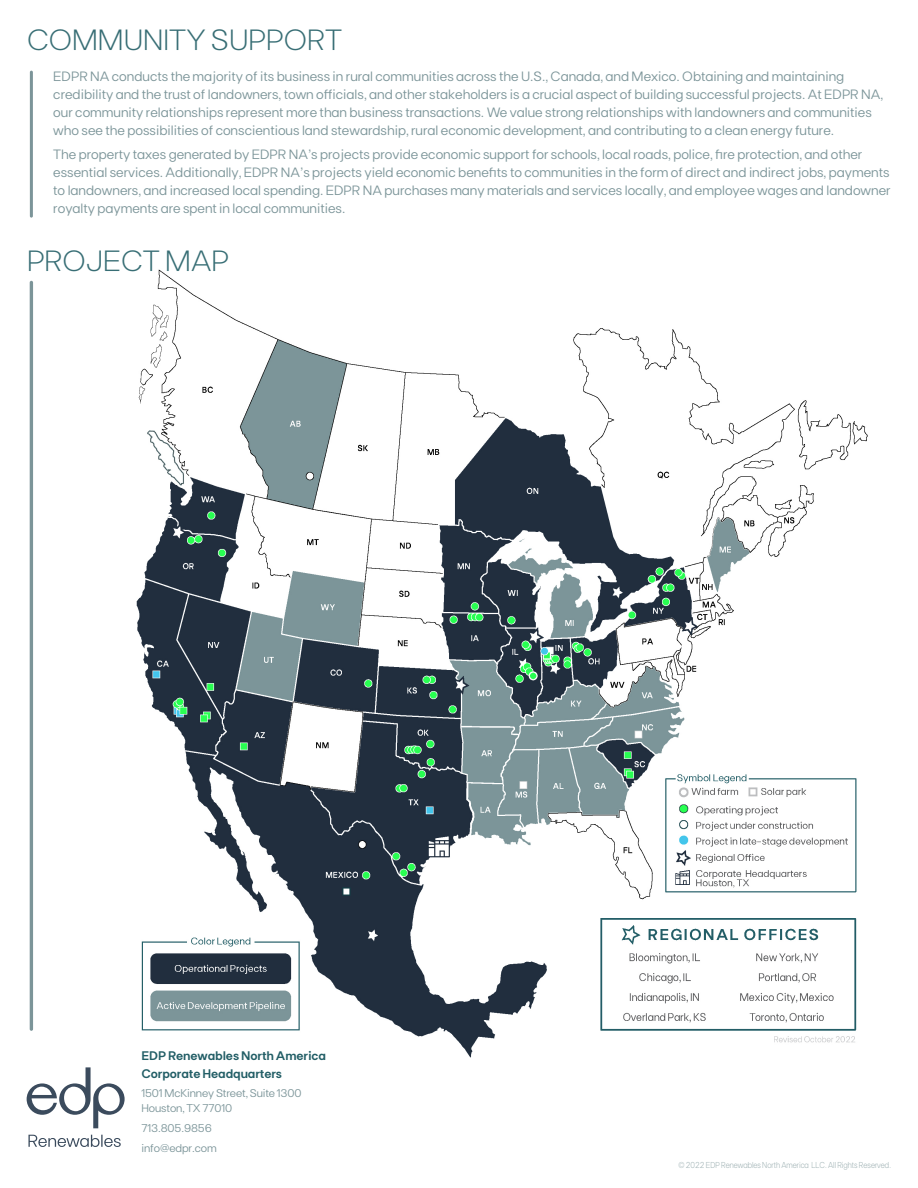
<style>
.page{position:relative;width:918px;height:1188px;background:#fff}
.page>*{position:absolute;margin:0;border:0;box-sizing:border-box;transform-origin:0 0}
.t1{font:300 29.25px "FT Base";color:#386e75}
.t2{font:13.5px/17.9px "FT Base";color:#7c9599}
.t3{font:600 12.45px "FT Base";letter-spacing:-.01em;color:#225e66}
.t4{font:11.25px "FT Base";letter-spacing:-.01em;color:#7c9599}
.t5{font:300 8.7px "FT Base";color:#96aaad;scale:.85 1}
</style>
<div class="page">
<img style="left:136px;top:269px;width:732px;height:789px">
<hr style="left:30px;top:71px;width:3px;height:147px;background:#7c9599;border-radius:2px">
<hr style="left:30px;top:281px;width:3px;height:750px;background:#7c9599;border-radius:2px">
<svg style="left:27px;top:1067px;width:98px;height:80px"></svg>
<p class="t1" style="left:27px;top:23px;width:317px">COMMUNITY SUPPORT</p>
<p class="t2" style="left:53px;top:68px;width:831px">EDPR NA conducts the majority of its business in rural communities across the U.S., Canada, and Mexico. Obtaining and maintaining credibility and the trust of landowners, town officials, and other stakeholders is a crucial aspect of building successful projects. At EDPR NA, our community relationships represent more than business transactions. We value strong relationships with landowners and communities who see the possibilities of conscientious land stewardship, rural economic development, and contributing to a clean energy future.</p>
<p class="t2" style="left:53px;top:146px;width:839px">The property taxes generated by EDPR NA’s projects provide economic support for schools, local roads, police, fire protection, and other essential services. Additionally, EDPR NA’s projects yield economic benefits to communities in the form of direct and indirect jobs, payments to landowners, and increased local spending. EDPR NA purchases many materials and services locally, and employee wages and landowner royalty payments are spent in local communities.</p>
<p class="t1" style="left:27px;top:244px;width:204px">PROJECT MAP</p>
<p class="t3" style="left:141px;top:1048px;width:186px">EDP Renewables North America</p>
<p class="t3" style="left:141px;top:1066px;width:142px">Corporate Headquarters</p>
<p class="t4" style="left:141px;top:1087px;width:162px">1501 McKinney Street, Suite 1300</p>
<p class="t4" style="left:141px;top:1101px;width:92px">Houston, TX 77010</p>
<p class="t4" style="left:141px;top:1121px;width:72px">713.805.9856</p>
<p class="t4" style="left:141px;top:1141px;width:77px">info@edpr.com</p>
<p class="t5" style="left:678px;top:1160px;width:252px">© 2022 EDP Renewables North America LLC. All Rights Reserved.</p>
</div>
